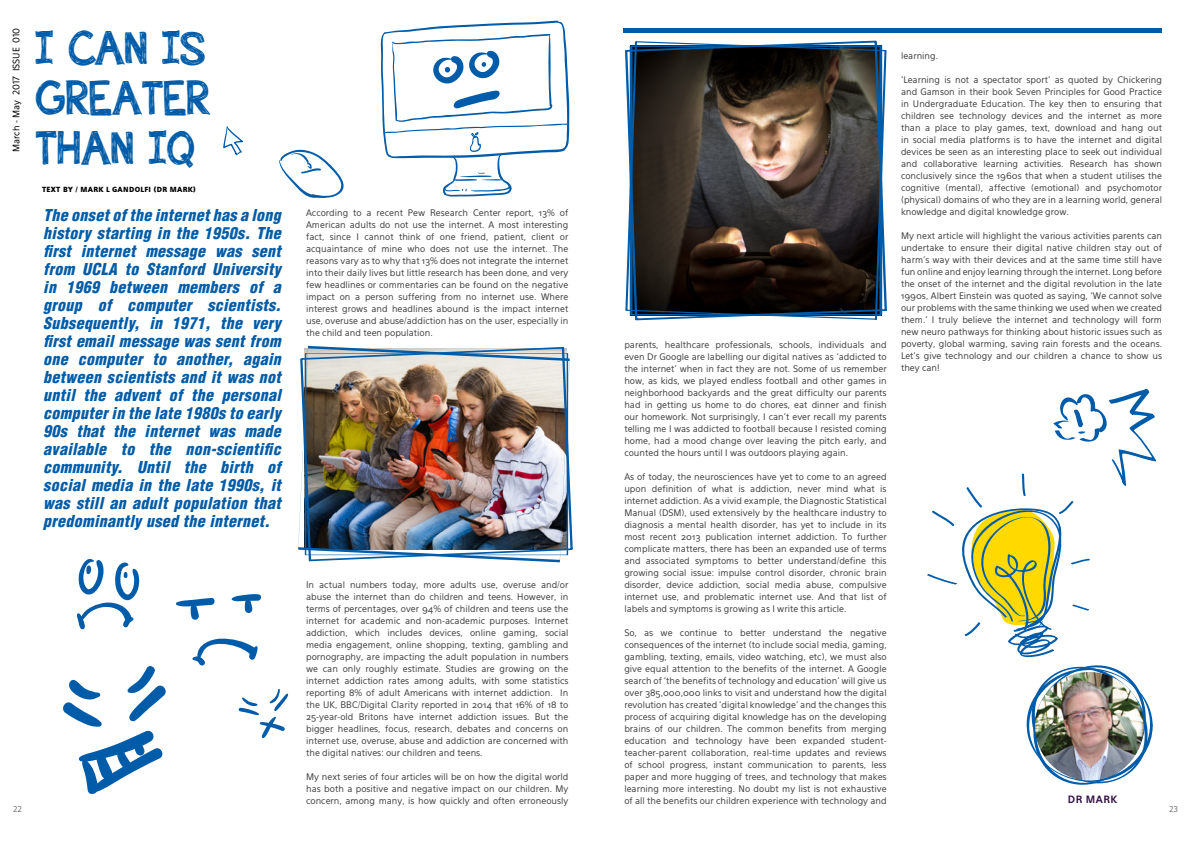
<style>
.page{position:relative;width:1191px;height:842px;background:#fff}
.page>*{position:absolute;margin:0;border:0;box-sizing:border-box;transform-origin:0 0}
.t1{font:48px/50px "appleberry";color:#005ca8;text-align:justify}
.t2{font:italic 900 condensed 16px/18px "Helvetica LT Std";letter-spacing:.02em;color:#005ca8;text-align:justify}
.t3{font:10px "Eau Sans Bold Lining";letter-spacing:.05em;color:#301041}
.t4{font:9px/12px "Eau Sans Book Os F";color:#414042;text-align:justify}
.t5{font:9px "Eau Sans";color:#000}
.t6{font:8px "Eau Sans";color:#6d6e71}
.t7{font:900 7px "Eau Sans";letter-spacing:.05em;color:#000}
</style>
<div class="page">
<div style="left:622px;top:28px;width:539px;height:5px;background:#005ca8"></div>
<svg style="left:77px;top:558px;width:62px;height:72px"></svg>
<svg style="left:231px;top:594px;width:30px;height:19px"></svg>
<svg style="left:176px;top:597px;width:39px;height:23px"></svg>
<svg style="left:192px;top:638px;width:66px;height:28px"></svg>
<svg style="left:63px;top:666px;width:103px;height:128px"></svg>
<svg style="left:238px;top:689px;width:50px;height:49px"></svg>
<svg style="left:380px;top:21px;width:189px;height:176px"></svg>
<svg style="left:279px;top:149px;width:65px;height:49px"></svg>
<svg style="left:223px;top:126px;width:20px;height:29px"></svg>
<svg style="left:927px;top:389px;width:229px;height:396px"></svg>
<img style="left:1035px;top:672px;width:108px;height:108px;border-radius:54px">
<img style="left:298px;top:346px;width:271px;height:216px">
<svg style="left:625px;top:41px;width:262px;height:279px;background:#3e3c3b"></svg>
<p class="t5" style="left:11px;top:152px;width:126px;rotate:-90deg">March - May 2017 ISSUE 010</p>
<h1 class="t1" style="left:36px;top:21px;width:176px">I CAN IS GREATER THAN IQ</h1>
<p class="t7" style="left:42px;top:185px;width:155px">TEXT BY / MARK L GANDOLFI (DR MARK)</p>
<p class="t4" style="left:901px;top:50px;width:39px">learning.</p>
<p class="t4" style="left:901px;top:74px;width:263px">‘Learning is not a spectator sport’ as quoted by Chickering and Gamson in their book Seven Principles for Good Practice in Undergraduate Education. The key then to ensuring that children see technology devices and the internet as more than a place to play games, text, download and hang out in social media platforms is to have the internet and digital devices be seen as an interesting place to seek out individual and collaborative learning activities. Research has shown conclusively since the 1960s that when a student utilises the cognitive (mental), affective (emotional) and psychomotor (physical) domains of who they are in a learning world, general knowledge and digital knowledge grow.</p>
<p class="t4" style="left:901px;top:230px;width:262px">My next article will highlight the various activities parents can undertake to ensure their digital native children stay out of harm’s way with their devices and at the same time still have fun online and enjoy learning through the internet. Long before the onset of the internet and the digital revolution in the late 1990s, Albert Einstein was quoted as saying, ‘We cannot solve our problems with the same thinking we used when we created them.’ I truly believe the internet and technology will form new neuro pathways for thinking about historic issues such as poverty, global warming, saving rain forests and the oceans.<br>Let’s give technology and our children a chance to show us they can!</p>
<p class="t4" style="left:306px;top:206px;width:264px">According to a recent Pew Research Center report, 13% of American adults do not use the internet. A most interesting fact, since I cannot think of one friend, patient, client or acquaintance of mine who does not use the internet. The reasons vary as to why that 13% does not integrate the internet into their daily lives but little research has been done, and very few headlines or commentaries can be found on the negative impact on a person suffering from no internet use. Where interest grows and headlines abound is the impact internet use, overuse and abuse/addiction has on the user, especially in the child and teen population.</p>
<p class="t2" style="left:43px;top:206px;width:239px">The onset of the internet has a long history starting in the 1950s. The first internet message was sent from UCLA to Stanford University in 1969 between members of a group of computer scientists.<br>Subsequently, in 1971, the very first email message was sent from one computer to another, again between scientists and it was not until the advent of the personal computer in the late 1980s to early 90s that the internet was made available to the non-scientific community. Until the birth of social media in the late 1990s, it was still an adult population that predominantly used the internet.</p>
<p class="t4" style="left:624px;top:338px;width:264px">parents, healthcare professionals, schools, individuals and even Dr Google are labelling our digital natives as ‘addicted to the internet’ when in fact they are not. Some of us remember how, as kids, we played endless football and other games in neighborhood backyards and the great difficulty our parents had in getting us home to do chores, eat dinner and finish our homework. Not surprisingly, I can’t ever recall my parents telling me I was addicted to football because I resisted coming home, had a mood change over leaving the pitch early, and counted the hours until I was outdoors playing again.</p>
<p class="t4" style="left:624px;top:470px;width:264px">As of today, the neurosciences have yet to come to an agreed upon definition of what is addiction, never mind what is internet addiction. As a vivid example, the Diagnostic Statistical Manual (DSM), used extensively by the healthcare industry to diagnosis a mental health disorder, has yet to include in its most recent 2013 publication internet addiction. To further complicate matters, there has been an expanded use of terms and associated symptoms to better understand/define this growing social issue: impulse control disorder, chronic brain disorder, device addiction, social media abuse, compulsive internet use, and problematic internet use. And that list of labels and symptoms is growing as I write this article.</p>
<p class="t4" style="left:624px;top:626px;width:264px">So, as we continue to better understand the negative consequences of the internet (to include social media, gaming, gambling, texting, emails, video watching, etc), we must also give equal attention to the benefits of the internet. A Google search of ‘the benefits of technology and education’ will give us over 385,000,000 links to visit and understand how the digital revolution has created ‘digital knowledge’ and the changes this process of acquiring digital knowledge has on the developing brains of our children. The common benefits from merging education and technology have been expanded student&shy;teacher-parent collaboration, real-time updates and reviews of school progress, instant communication to parents, less paper and more hugging of trees, and technology that makes learning more interesting. No doubt my list is not exhaustive of all the benefits our children experience with technology and</p>
<p class="t4" style="left:306px;top:578px;width:264px">In actual numbers today, more adults use, overuse and/or abuse the internet than do children and teens. However, in terms of percentages, over 94% of children and teens use the internet for academic and non-academic purposes. Internet addiction, which includes devices, online gaming, social media engagement, online shopping, texting, gambling and pornography, are impacting the adult population in numbers we can only roughly estimate. Studies are growing on the internet addiction rates among adults, with some statistics reporting 8% of adult Americans with internet addiction. In the UK, BBC/Digital Clarity reported in 2014 that 16% of 18 to 25-year-old Britons have internet addiction issues. But the bigger headlines, focus, research, debates and concerns on internet use, overuse, abuse and addiction are concerned with the digital natives: our children and teens.</p>
<p class="t4" style="left:306px;top:770px;width:264px">My next series of four articles will be on how the digital world has both a positive and negative impact on our children. My concern, among many, is how quickly and often erroneously</p>
<p class="t3" style="left:1068px;top:793px;width:51px">DR MARK</p>
<p class="t6" style="left:13px;top:805px;width:10px">22</p>
<p class="t6" style="left:1169px;top:805px;width:11px">23</p>
</div>
